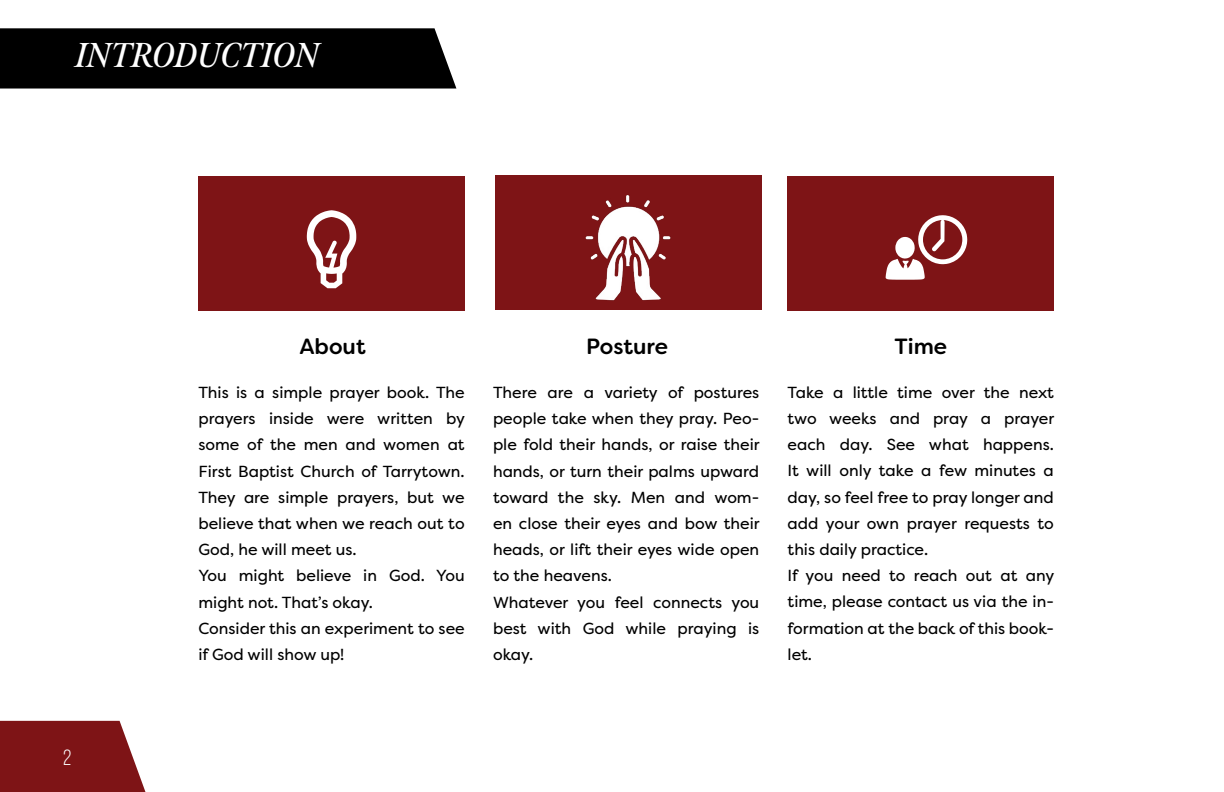
<style>
.page{position:relative;width:1224px;height:792px;background:#fff}
.page>*{position:absolute;margin:0;border:0;box-sizing:border-box;transform-origin:0 0}
.t1{font:italic 600 34.6px "Meno Display Condensed";color:#fff}
.t2{font:500 22px "Filson Soft";color:#000}
.t3{font:22px "Bebas Neue";color:#fff}
.t4{font:16px/26.2px "Filson Pro";color:#000}
</style>
<div class="page">
<div style="left:0;top:28px;width:456px;height:61px;background:#000"></div>
<svg style="left:0;top:721px;width:146px;height:71px"></svg>
<div style="left:198px;top:176px;width:267px;height:135px;background:#7e1416"></div>
<div style="left:495px;top:175px;width:266px;height:135px;background:#7e1416"></div>
<div style="left:788px;top:176px;width:266px;height:135px;background:#7e1416"></div>
<svg style="left:886px;top:215px;width:81px;height:65px"></svg>
<svg style="left:307px;top:210px;width:49px;height:78px"></svg>
<img style="left:585px;top:195px;width:86px;height:106px">
<h1 class="t1" style="left:76px;top:34px;width:245px">INTRODUCTION</h1>
<h2 class="t2" style="left:299px;top:332px;width:68px">About</h2>
<h2 class="t2" style="left:586px;top:332px;width:83px">Posture</h2>
<h2 class="t2" style="left:894px;top:332px;width:54px">Time</h2>
<h2 class="t3" style="left:63px;top:746px;width:10px">2</h2>
<p class="t4" style="left:198px;top:379px;width:268px">This is a simple prayer book. The prayers inside were written by some of the men and women at<br>First Baptist Church of Tarrytown.<br>They are simple prayers, but we believe that when we reach out to<br>God, he will meet us.<br>You might believe in God. You might not. That’s okay.<br>Consider this an experiment to see if God will show up!</p>
<p class="t4" style="left:493px;top:379px;width:268px">There are a variety of postures people take when they pray. Peo&shy;ple fold their hands, or raise their hands, or turn their palms upward toward the sky. Men and wom&shy;en close their eyes and bow their heads, or lift their eyes wide open to the heavens.<br>Whatever you feel connects you best with God while praying is okay.</p>
<p class="t4" style="left:788px;top:379px;width:268px">Take a little time over the next two weeks and pray a prayer each day. See what happens.<br>It will only take a few minutes a day, so feel free to pray longer and add your own prayer requests to this daily practice.<br>If you need to reach out at any time, please contact us via the in&shy;formation at the back of this book&shy;let.</p>
</div>
